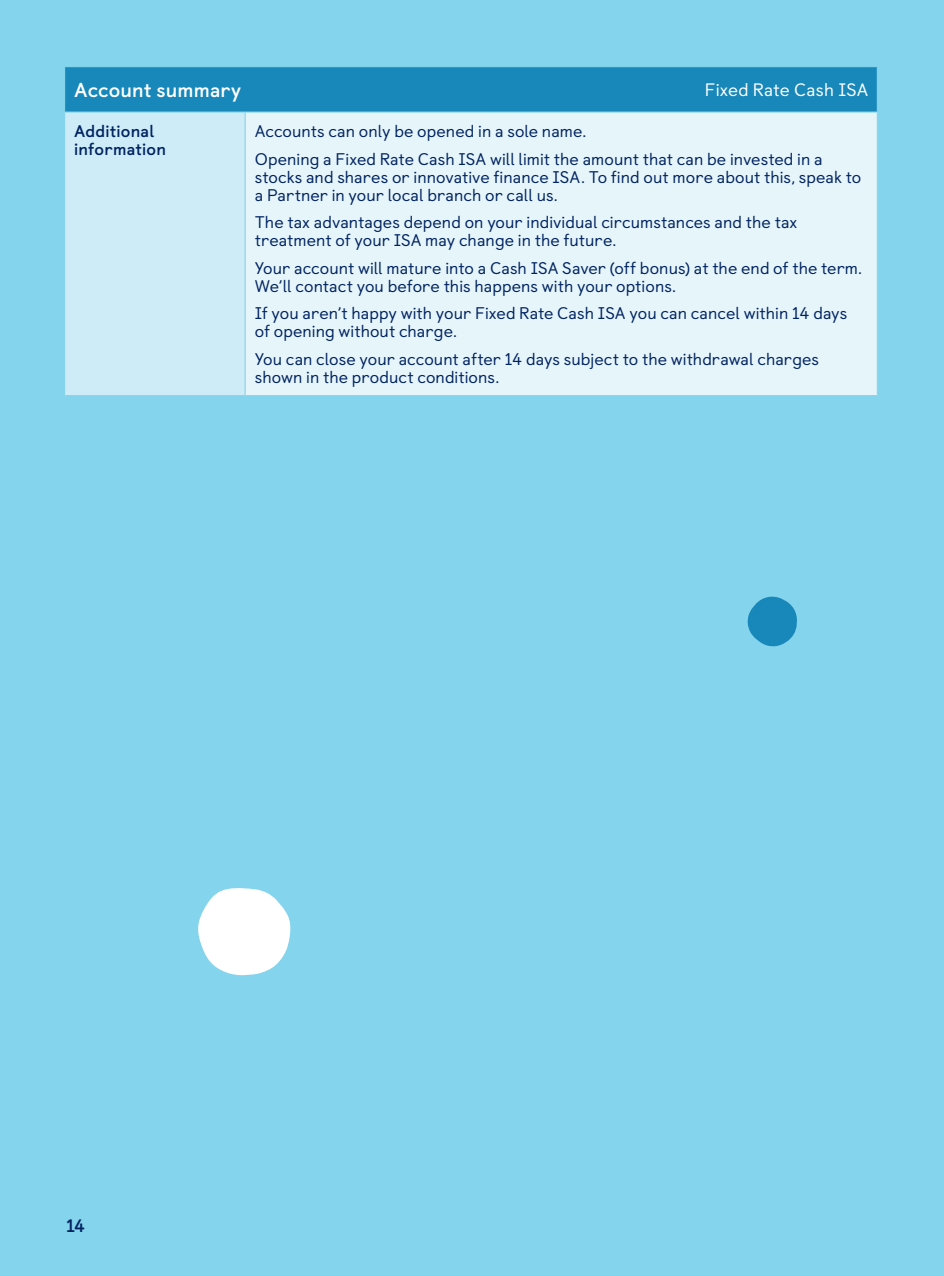
<style>
.page{position:relative;width:944px;height:1276px;background:#83d4ec}
.page>*{position:absolute;margin:0;border:0;box-sizing:border-box;transform-origin:0 0}
.Body_text{font:700 20.25px "TSB Castledown";letter-spacing:.005em;color:#fff}
.Body_text-2{font:18px "TSB Castledown";letter-spacing:.01em;color:#fff}
.t1{font:700 18px "TSB Castledown";color:#002361}
.Body_text-3{font:16.88px/18px "TSB Castledown";letter-spacing:.005em;color:#002361}
.Body_text-4{font:700 16.88px/18px "TSB Castledown";letter-spacing:.015em;color:#002361}
</style>
<div class="page">
<div style="left:65px;top:67px;width:812px;height:44px;background:#1887b9"></div>
<div style="left:65px;top:112px;width:180px;height:284px;background:#cdecf7"></div>
<div style="left:245px;top:112px;width:632px;height:284px;background:#e6f5fa"></div>
<hr style="left:64px;top:111px;width:181px;height:2px;background:#83d4ec">
<hr style="left:64px;top:395px;width:181px;height:1px;background:#83d4ec">
<hr style="left:245px;top:111px;width:226px;height:2px;background:#83d4ec">
<hr style="left:245px;top:113px;width:1px;height:282px;background:#83d4ec">
<hr style="left:471px;top:111px;width:407px;height:2px;background:#83d4ec">
<hr style="left:245px;top:395px;width:226px;height:1px;background:#83d4ec">
<hr style="left:471px;top:395px;width:407px;height:1px;background:#83d4ec">
<svg style="left:747px;top:596px;width:50px;height:50px"></svg>
<svg style="left:198px;top:888px;width:93px;height:88px"></svg>
<p class="Body_text" style="left:74px;top:77px;width:169px">Account summary</p>
<p class="Body_text-2" style="left:705px;top:79px;width:165px">Fixed Rate Cash ISA</p>
<p class="Body_text-4" style="left:74px;top:122px;width:93px">Additional information</p>
<p class="Body_text-3" style="left:255px;top:122px;width:333px">Accounts can only be opened in a sole name.</p>
<p class="Body_text-3" style="left:255px;top:150px;width:608px">Opening a Fixed Rate Cash ISA will limit the amount that can be invested in a stocks and shares or innovative finance ISA. To find out more about this, speak to a Partner in your local branch or call us.</p>
<p class="Body_text-3" style="left:255px;top:213px;width:544px">The tax advantages depend on your individual circumstances and the tax treatment of your ISA may change in the future.</p>
<p class="Body_text-3" style="left:255px;top:259px;width:609px">Your account will mature into a Cash ISA Saver (off bonus) at the end of the term.<br>We’ll contact you before this happens with your options.</p>
<p class="Body_text-3" style="left:255px;top:304px;width:594px">If you aren’t happy with your Fixed Rate Cash ISA you can cancel within 14 days of opening without charge.</p>
<p class="Body_text-3" style="left:255px;top:350px;width:566px">You can close your account after 14 days subject to the withdrawal charges shown in the product conditions.</p>
<p class="t1" style="left:66px;top:1214px;width:21px">14</p>
</div>
